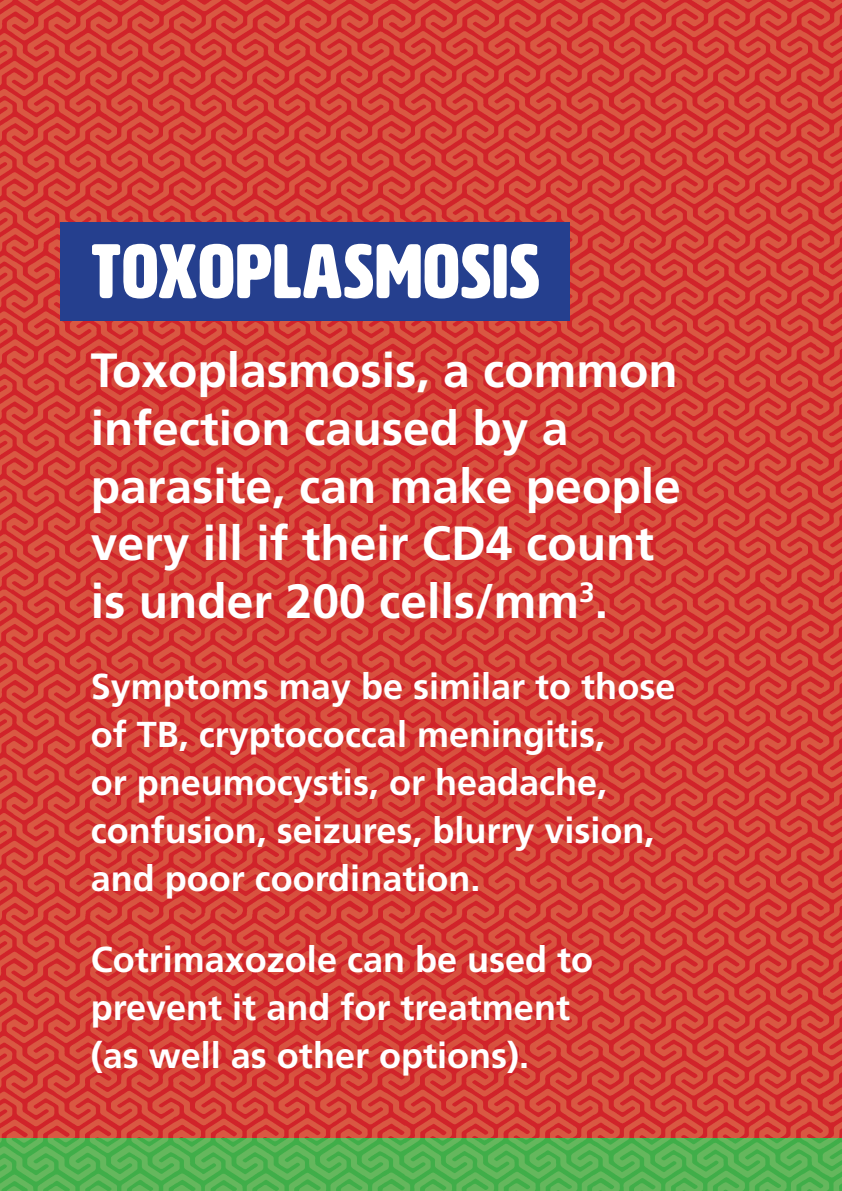
<style>
.page{position:relative;width:842px;height:1191px;background:#fff}
.page>*{position:absolute;margin:0;border:0;box-sizing:border-box;transform-origin:0 0}
.header_1_set_out{font:76px "HWT Artz";letter-spacing:.02em;color:#fff}
.accent{font:700 48px/57.6px "Frutiger LT Std";color:#fff}
.accent-2{font:700 36px/48px "Frutiger LT Std";color:#fff}
</style>
<div class="page">
<img style="left:0;top:0;width:841px;height:1138px">
<img style="left:0;top:1138px;width:841px;height:53px">
<div style="left:71px;top:330px;width:628px;height:765px;background:#d1232a;opacity:.75"></div>
<div style="left:61px;top:222px;width:508px;height:99px;background:#253f8e"></div>
<p class="header_1_set_out" style="left:91px;top:231px;width:449px">TOXOPLASMOSIS</p>
<p class="accent" style="left:91px;top:342px;width:591px">Toxoplasmosis, a common infection caused by a parasite, can make people very ill if their CD4 count is under 200 cells/mm<sup>3</sup>.</p>
<p class="accent-2" style="left:91px;top:662px;width:586px">Symptoms may be similar to those of TB, cryptococcal meningitis,<br>or pneumocystis, or headache, confusion, seizures, blurry vision, and poor coordination.</p>
<p class="accent-2" style="left:91px;top:935px;width:504px">Cotrimaxozole can be used to prevent it and for treatment (as well as other options).</p>
</div>
